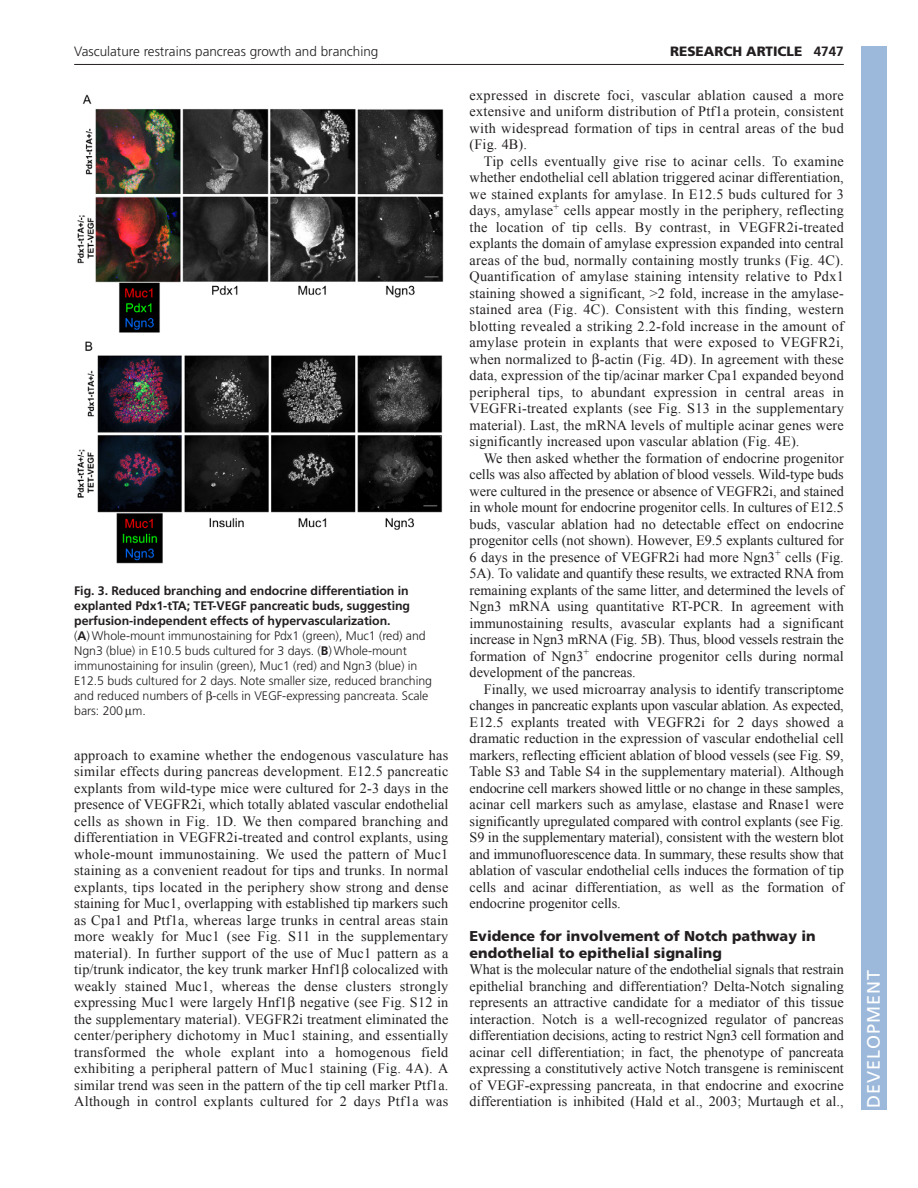
<style>
.page{position:relative;width:918px;height:1188px;background:#fff}
.page>*{position:absolute;margin:0;border:0;box-sizing:border-box;transform-origin:0 0}
.t1{font:18px "Frutiger LT Std";letter-spacing:.055em;color:#fff}
.t2{font:14.25px/16.5px "Times New Roman";letter-spacing:.005em;color:#231f20;text-align:justify}
.t3{font:900 14.25px/16.5px "Frutiger LT Std";color:#231f20}
.t4{font:300 13.5px "Frutiger LT Std";color:#231f20}
.t5{font:900 13.5px "Frutiger LT Std";color:#231f20}
.t6{font:300 12.3px/15px "Frutiger LT Std";letter-spacing:-.005em;color:#231f20}
.s1{font-weight:700}
</style>
<div class="page">
<hr style="left:74px;top:64px;width:770px;height:1px;background:#231f20">
<img style="left:77px;top:94px;width:367px;height:470px">
<div style="left:861px;top:46px;width:25px;height:1064px;background:#9cb9db"></div>
<p class="t4" style="left:74px;top:46px;width:306px">Vasculature restrains pancreas growth and branching</p>
<p class="t5" style="left:670px;top:45px;width:175px">RESEARCH ARTICLE <span class="s1">4747</span></p>
<p class="t6" style="left:74px;top:584px;width:359px"><span class="s1">Fig. 3. Reduced branching and endocrine differentiation in explanted Pdx1-tTA; TET-VEGF pancreatic buds, suggesting perfusion-independent effects of hypervascularization.<br></span>(<span class="s1">A</span>) Whole-mount immunostaining for Pdx1 (green), Muc1 (red) and Ngn3 (blue) in E10.5 buds cultured for 3 days. (<span class="s1">B</span>) Whole-mount immunostaining for insulin (green), Muc1 (red) and Ngn3 (blue) in E12.5 buds cultured for 2 days. Note smaller size, reduced branching and reduced numbers of -cells in VEGF-expressing pancreata. Scale bars: 200 m.</p>
<p class="t2" style="left:74px;top:747px;width:376px">approach to examine whether the endogenous vasculature has similar effects during pancreas development. E12.5 pancreatic explants from wild-type mice were cultured for 2-3 days in the presence of VEGFR2i, which totally ablated vascular endothelial cells as shown in Fig. 1D. We then compared branching and differentiation in VEGFR2i-treated and control explants, using whole-mount immunostaining. We used the pattern of Muc1 staining as a convenient readout for tips and trunks. In normal explants, tips located in the periphery show strong and dense staining for Muc1, overlapping with established tip markers such as Cpa1 and Ptf1a, whereas large trunks in central areas stain more weakly for Muc1 (see Fig. S11 in the supplementary material). In further support of the use of Muc1 pattern as a tip/trunk indicator, the key trunk marker Hnf1 colocalized with weakly stained Muc1, whereas the dense clusters strongly expressing Muc1 were largely Hnf1 negative (see Fig. S12 in the supplementary material). VEGFR2i treatment eliminated the center/periphery dichotomy in Muc1 staining, and essentially transformed the whole explant into a homogenous field exhibiting a peripheral pattern of Muc1 staining (Fig. 4A). A similar trend was seen in the pattern of the tip cell marker Ptf1a.<br>Although in control explants cultured for 2 days Ptf1a was</p>
<p class="t2" style="left:470px;top:87px;width:376px">expressed in discrete foci, vascular ablation caused a more extensive and uniform distribution of Ptf1a protein, consistent with widespread formation of tips in central areas of the bud (Fig. 4B).</p>
<p class="t2" style="left:470px;top:153px;width:376px;text-indent:14px">Tip cells eventually give rise to acinar cells. To examine whether endothelial cell ablation triggered acinar differentiation, we stained explants for amylase. In E12.5 buds cultured for 3 days, amylase<sup>+</sup> cells appear mostly in the periphery, reflecting the location of tip cells. By contrast, in VEGFR2i-treated explants the domain of amylase expression expanded into central areas of the bud, normally containing mostly trunks (Fig. 4C).<br>Quantification of amylase staining intensity relative to Pdx1 staining showed a significant, &gt;2 fold, increase in the amylase&shy;stained area (Fig. 4C). Consistent with this finding, western blotting revealed a striking 2.2-fold increase in the amount of amylase protein in explants that were exposed to VEGFR2i, when normalized to -actin (Fig. 4D). In agreement with these data, expression of the tip/acinar marker Cpa1 expanded beyond peripheral tips, to abundant expression in central areas in VEGFRi-treated explants (see Fig. S13 in the supplementary material). Last, the mRNA levels of multiple acinar genes were significantly increased upon vascular ablation (Fig. 4E).</p>
<p class="t2" style="left:470px;top:450px;width:376px;text-indent:14px">We then asked whether the formation of endocrine progenitor cells was also affected by ablation of blood vessels. Wild-type buds were cultured in the presence or absence of VEGFR2i, and stained in whole mount for endocrine progenitor cells. In cultures of E12.5 buds, vascular ablation had no detectable effect on endocrine progenitor cells (not shown). However, E9.5 explants cultured for 6 days in the presence of VEGFR2i had more Ngn3<sup>+</sup> cells (Fig.<br>5A). To validate and quantify these results, we extracted RNA from remaining explants of the same litter, and determined the levels of Ngn3 mRNA using quantitative RT-PCR. In agreement with immunostaining results, avascular explants had a significant increase in Ngn3 mRNA (Fig. 5B). Thus, blood vessels restrain the formation of Ngn3<sup>+</sup> endocrine progenitor cells during normal development of the pancreas.</p>
<p class="t2" style="left:470px;top:681px;width:376px;text-indent:14px">Finally, we used microarray analysis to identify transcriptome changes in pancreatic explants upon vascular ablation. As expected, E12.5 explants treated with VEGFR2i for 2 days showed a dramatic reduction in the expression of vascular endothelial cell markers, reflecting efficient ablation of blood vessels (see Fig. S9, Table S3 and Table S4 in the supplementary material). Although endocrine cell markers showed little or no change in these samples, acinar cell markers such as amylase, elastase and Rnase1 were significantly upregulated compared with control explants (see Fig.<br>S9 in the supplementary material), consistent with the western blot and immunofluorescence data. In summary, these results show that ablation of vascular endothelial cells induces the formation of tip cells and acinar differentiation, as well as the formation of endocrine progenitor cells.</p>
<p class="t3" style="left:470px;top:929px;width:348px">Evidence for involvement of Notch pathway in endothelial to epithelial signaling</p>
<p class="t2" style="left:470px;top:961px;width:376px">What is the molecular nature of the endothelial signals that restrain epithelial branching and differentiation? Delta-Notch signaling represents an attractive candidate for a mediator of this tissue interaction. Notch is a well-recognized regulator of pancreas differentiation decisions, acting to restrict Ngn3 cell formation and acinar cell differentiation; in fact, the phenotype of pancreata expressing a constitutively active Notch transgene is reminiscent of VEGF-expressing pancreata, in that endocrine and exocrine differentiation is inhibited (Hald et al., 2003; Murtaugh et al.,</p>
<p class="t1" style="left:863px;top:1108px;width:140px;rotate:-90deg">DEVELOPMENT</p>
</div>
